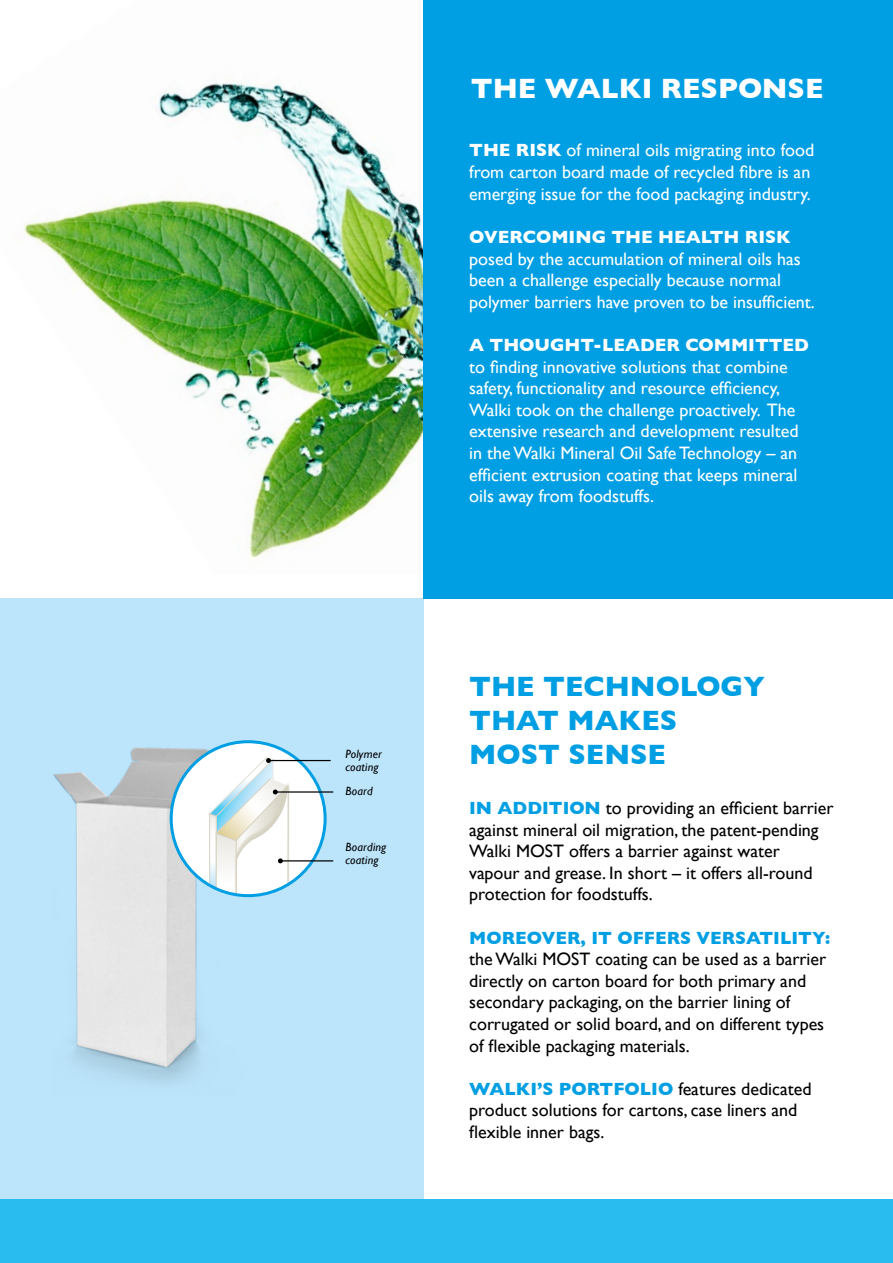
<style>
.page{position:relative;width:893px;height:1263px;background:#fff}
.page>*{position:absolute;margin:0;border:0;box-sizing:border-box;transform-origin:0 0}
.t1{font:700 28.5px/34.2px "Gill Sans";color:#009fe3}
.t2{font:700 28.5px "Gill Sans";color:#fff}
.t3{font:18px/21.6px "Gill Sans";color:#fff}
.t4{font:18px/21.6px "Gill Sans";color:#000}
.t5{font:700 18px "Gill Sans";color:#009fe3}
.t6{font:700 18px "Gill Sans";color:#fff}
.t7{font:italic 12px/13.5px "Gill Sans";letter-spacing:.015em;color:#000}
.s1{font-weight:700}
.s2{font-weight:700;color:#009fe3}
</style>
<div class="page">
<img style="left:24px;top:0;width:400px;height:574px">
<div style="left:0;top:598px;width:424px;height:618px;background:#bce4fa"></div>
<div style="left:424px;top:0;width:469px;height:598px;background:#009fe3"></div>
<img style="left:53px;top:740px;width:208px;height:342px">
<img style="left:54px;top:747px;width:173px;height:320px">
<div style="left:171px;top:742px;width:154px;height:154px;background:#fff;border-radius:50%"></div>
<div style="left:234px;top:781px;width:57px;height:115px;background:#d5d2c2;opacity:.84"></div>
<hr style="left:280px;top:860px;width:53px;height:1px;background:#000">
<hr style="left:275px;top:791px;width:58px;height:2px;background:#000">
<hr style="left:268px;top:760px;width:63px;height:1px;background:#000">
<svg style="left:209px;top:757px;width:80px;height:139px"></svg>
<div style="left:0;top:1199px;width:893px;height:64px;background:#29bdef"></div>
<p class="t7" style="left:345px;top:747px;width:38px">Polymer coating</p>
<p class="t7" style="left:345px;top:784px;width:29px">Board</p>
<p class="t7" style="left:345px;top:840px;width:43px">Boarding coating</p>
<h1 class="t2" style="left:471px;top:71px;width:233px">THE WALKI RESPONSE</h1>
<p class="t3" style="left:469px;top:139px;width:346px"><span class="s1">THE RIS K</span> of mineral oils migrating into food from carton board made of recycled fibre is an emerging issue for the food packaging industry.</p>
<p class="t6" style="left:469px;top:226px;width:82px">OVERCOMIN</p>
<p class="t6" style="left:592px;top:226px;width:200px">G THE HEALTH RISK</p>
<p class="t3" style="left:469px;top:247px;width:347px">posed by the accumulation of mineral oils has been a challenge especially because normal polymer barriers have proven to be insufficient.</p>
<p class="t6" style="left:469px;top:334px;width:244px">A THOUGHT-LEADER COMMITTE</p>
<p class="t6" style="left:794px;top:334px;width:16px">D</p>
<p class="t3" style="left:469px;top:355px;width:331px">to finding innovative solutions that combine safety, functionality and resource efficiency, Walki took on the challenge proactively. The extensive research and development resulted in the Walki Mineral Oil Safe Technology – an efficient extrusion coating that keeps mineral oils away from foodstuffs.</p>
<h1 class="t1" style="left:469px;top:669px;width:297px">THE TECHNOLOGY<br>THAT MAKES<br>MOST SENSE</h1>
<p class="t4" style="left:469px;top:797px;width:366px;text-indent:137px">to providing an efficient barrier against mineral oil migration, the patent-pending Walki MOST offers a barrier against water vapour and grease. In short – it offers all-round protection for foodstuffs.</p>
<p class="t5" style="left:469px;top:927px;width:162px">MOREOVER, IT OFFE</p>
<p class="t5" style="left:667px;top:927px;width:165px">RS VERSATI LITY:</p>
<p class="t4" style="left:469px;top:948px;width:359px">the Walki MOST coating can be used as a barrier directly on carton board for both primary and secondary packaging, on the barrier lining of corrugated or solid board, and on different types of flexible packaging materials.</p>
<p class="t5" style="left:469px;top:1078px;width:145px">WALKI’S PO RTFO</p>
<p class="t5" style="left:469px;top:797px;width:86px">IN ADDITION</p>
<p class="t4" style="left:469px;top:1078px;width:344px;text-indent:171px"><span class="s2">LIO</span> features dedicated product solutions for cartons, case liners and flexible inner bags.</p>
</div>
